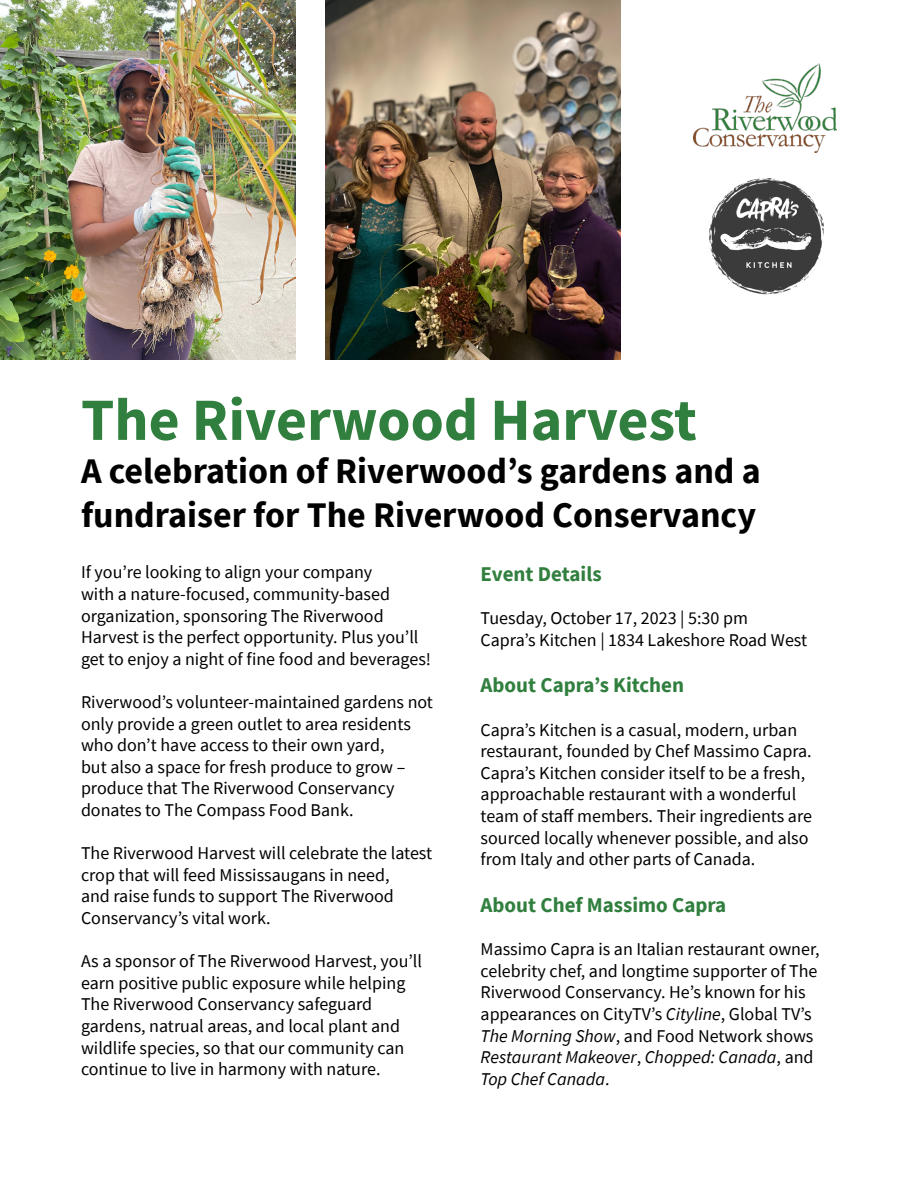
<style>
.page{position:relative;width:918px;height:1188px;background:#fff}
.page>*{position:absolute;margin:0;border:0;box-sizing:border-box;transform-origin:0 0}
.t1{font:700 60px "Source Sans Pro";color:#317f3e}
.t2{font:700 36px/43.5px "Source Sans Pro";color:#000}
.t3{font:700 21px "Source Sans Pro";color:#317f3e}
.t4{font:18px/21.6px "Source Sans Pro";color:#000}
.s1{font-style:italic}
</style>
<div class="page">
<img style="left:694px;top:63px;width:143px;height:90px">
<img style="left:0;top:0;width:296px;height:359px">
<img style="left:709px;top:179px;width:115px;height:116px">
<img style="left:325px;top:0;width:296px;height:359px">
<h1 class="t1" style="left:81px;top:379px;width:617px">The Riverwood Harvest</h1>
<h2 class="t2" style="left:81px;top:449px;width:681px">A celebration of Riverwood’s gardens and a fundraiser for The Riverwood Conservancy</h2>
<p class="t4" style="left:81px;top:562px;width:352px">If you’re looking to align your company<br>with a nature-focused, community-based organization, sponsoring The Riverwood Harvest is the perfect opportunity. Plus you’ll get to enjoy a night of fine food and beverages!</p>
<p class="t4" style="left:81px;top:691px;width:354px">Riverwood’s volunteer-maintained gardens not only provide a green outlet to area residents who don’t have access to their own yard,<br>but also a space for fresh produce to grow – produce that The Riverwood Conservancy donates to The Compass Food Bank.</p>
<p class="t4" style="left:81px;top:842px;width:353px">The Riverwood Harvest will celebrate the latest crop that will feed Mississaugans in need,<br>and raise funds to support The Riverwood Conservancy’s vital work.</p>
<p class="t4" style="left:81px;top:950px;width:343px">As a sponsor of The Riverwood Harvest, you’ll earn positive public exposure while helping The Riverwood Conservancy safeguard gardens, natrual areas, and local plant and wildlife species, so that our community can continue to live in harmony with nature.</p>
<p class="t3" style="left:481px;top:560px;width:123px">Event Details</p>
<p class="t4" style="left:481px;top:607px;width:328px">Tuesday, October 17, 2023 | 5:30 pm<br>Capra’s Kitchen | 1834 Lakeshore Road West</p>
<p class="t3" style="left:481px;top:671px;width:205px">About Capra’s Kitchen</p>
<p class="t4" style="left:481px;top:719px;width:333px">Capra’s Kitchen is a casual, modern, urban restaurant, founded by Chef Massimo Capra.<br>Capra’s Kitchen consider itself to be a fresh, approachable restaurant with a wonderful team of staff members. Their ingredients are sourced locally whenever possible, and also from Italy and other parts of Canada.</p>
<p class="t3" style="left:481px;top:891px;width:247px">About Chef Massimo Capra</p>
<p class="t4" style="left:481px;top:938px;width:341px">Massimo Capra is an Italian restaurant owner, celebrity chef, and longtime supporter of The Riverwood Conservancy. He’s known for his appearances on CityTV’s <span class="s1">Cityline</span>, Global TV’s <span class="s1">The Morning Show</span>, and Food Network shows <span class="s1">Restaurant Makeover</span>, <span class="s1">Chopped: Canada</span>, and <span class="s1">Top Chef Canada</span>.</p>
</div>
